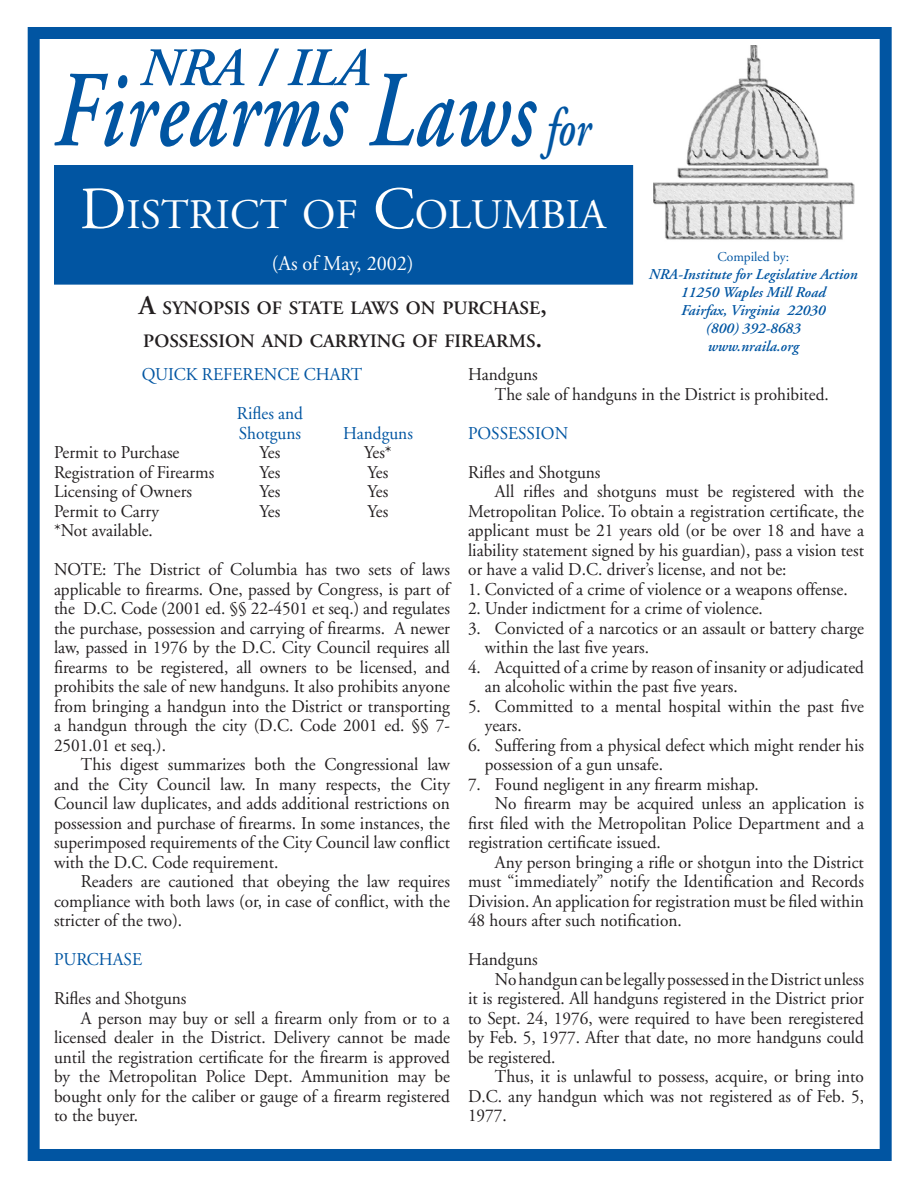
<style>
.page{position:relative;width:918px;height:1188px;background:#fff}
.page>*{position:absolute;margin:0;border:0;box-sizing:border-box;transform-origin:0 0}
.t1{font:italic 600 108px "Adobe Garamond";letter-spacing:.02em;color:#0155a2;scale:.75 1}
.t2{font:italic 600 54px "Adobe Garamond";color:#0155a2}
.t3{font:42px "Adobe Garamond";color:#fff}
.t4{font:21px "Adobe Garamond";color:#fff;scale:.96 1}
.t5{font:600 18.9px "Adobe Garamond";color:#231f20}
.t6{font:18px/19.5px "Adobe Garamond";color:#231f20;text-align:justify;scale:.96 1}
.t7{font:18px "Adobe Garamond";color:#0155a2;scale:.96 1}
.t8{font:italic 600 15px "Adobe Garamond";color:#0155a2}
.t9{font:13.5px "Adobe Garamond";color:#0155a2}
.s1{font-size:54px}
.s2{font-size:60px}
.s3{font-size:27px}
</style>
<div class="page">
<div style="left:28px;top:27px;width:864px;height:1134px;border:12px solid #0155a2"></div>
<div style="left:55px;top:166px;width:577px;height:118px;background:#0155a2"></div>
<div style="left:54px;top:165px;width:579px;height:120px;border:2px solid #0155a2"></div>
<img style="left:653px;top:45px;width:201px;height:195px">
<p class="t2" style="left:140px;top:38px;width:231px">NRA / ILA</p>
<p class="t1" style="left:54px;top:52px;width:717px">Firearms Laws <span class="s1">for</span></p>
<p class="t3" style="left:80px;top:192px;width:528px"><span class="s2">D</span>istrict of <span class="s2">C</span>olumbia</p>
<p class="t4" style="left:272px;top:252px;width:149px">(As of May, 2002)</p>
<p class="t5" style="left:139px;top:298px;width:410px"><span class="s3">A</span> SYNOPSIS OF STATE LAWS ON PURCHASE<span class="s3">,</span></p>
<p class="t5" style="left:143px;top:331px;width:401px">POSSESSION AND CARRYING OF FIREARMS<span class="s3">.</span></p>
<p class="t9" style="left:717px;top:249px;width:73px">Compiled by:</p>
<p class="t8" style="left:649px;top:266px;width:210px">NRA-Institute for Legislative Action</p>
<p class="t8" style="left:681px;top:284px;width:146px">11250 Waples Mill Road</p>
<p class="t8" style="left:681px;top:302px;width:146px">Fairfax, Virginia 22030</p>
<p class="t8" style="left:706px;top:320px;width:97px">(800) 392-8683</p>
<p class="t8" style="left:708px;top:338px;width:93px">www.nraila.org</p>
<p class="t7" style="left:142px;top:365px;width:231px">QUICK REFERENCE CHART</p>
<p class="t7" style="left:237px;top:404px;width:70px">Rifles and</p>
<p class="t7" style="left:239px;top:424px;width:66px">Shotguns</p>
<p class="t7" style="left:343px;top:424px;width:74px">Handguns</p>
<p class="t6" style="left:54px;top:443px;width:132px">Permit to Purchase</p>
<p class="t6" style="left:260px;top:443px;width:23px">Yes</p>
<p class="t6" style="left:364px;top:443px;width:30px">Yes*</p>
<p class="t6" style="left:54px;top:463px;width:168px">Registration of Firearms</p>
<p class="t6" style="left:260px;top:463px;width:23px">Yes</p>
<p class="t6" style="left:368px;top:463px;width:23px">Yes</p>
<p class="t6" style="left:54px;top:482px;width:145px">Licensing of Owners</p>
<p class="t6" style="left:260px;top:482px;width:23px">Yes</p>
<p class="t6" style="left:368px;top:482px;width:23px">Yes</p>
<p class="t6" style="left:54px;top:502px;width:111px">Permit to Carry</p>
<p class="t6" style="left:260px;top:502px;width:23px">Yes</p>
<p class="t6" style="left:368px;top:502px;width:23px">Yes</p>
<p class="t6" style="left:54px;top:521px;width:105px">*Not available.</p>
<p class="t6" style="left:54px;top:560px;width:414px">NOTE: The District of Columbia has two sets of laws applicable to firearms. One, passed by Congress, is part of the D.C. Code (2001 ed. §§ 22-4501 et seq.) and regulates the purchase, possession and carrying of firearms. A newer law, passed in 1976 by the D.C. City Council requires all firearms to be registered, all owners to be licensed, and prohibits the sale of new handguns. It also prohibits anyone from bringing a handgun into the District or transporting a handgun through the city (D.C. Code 2001 ed. §§ 7- 2501.01 et seq.).</p>
<p class="t6" style="left:54px;top:755px;width:414px;text-indent:27px">This digest summarizes both the Congressional law and the City Council law. In many respects, the City Council law duplicates, and adds additional restrictions on possession and purchase of firearms. In some instances, the superimposed requirements of the City Council law conflict with the D.C. Code requirement.</p>
<p class="t6" style="left:54px;top:872px;width:414px;text-indent:27px">Readers are cautioned that obeying the law requires compliance with both laws (or, in case of conflict, with the stricter of the two).</p>
<p class="t7" style="left:54px;top:950px;width:93px">PURCHASE</p>
<p class="t6" style="left:54px;top:989px;width:140px">Rifles and Shotguns</p>
<p class="t6" style="left:54px;top:1009px;width:414px;text-indent:27px">A person may buy or sell a firearm only from or to a licensed dealer in the District. Delivery cannot be made until the registration certificate for the firearm is approved by the Metropolitan Police Dept. Ammunition may be bought only for the caliber or gauge of a firearm registered to the buyer.</p>
<p class="t6" style="left:468px;top:365px;width:74px">Handguns</p>
<p class="t6" style="left:495px;top:385px;width:349px">The sale of handguns in the District is prohibited.</p>
<p class="t7" style="left:468px;top:424px;width:106px">POSSESSION</p>
<p class="t6" style="left:468px;top:463px;width:140px">Rifles and Shotguns</p>
<p class="t6" style="left:468px;top:482px;width:414px;text-indent:27px">All rifles and shotguns must be registered with the Metropolitan Police. To obtain a registration certificate, the applicant must be 21 years old (or be over 18 and have a liability statement signed by his guardian), pass a vision test or have a valid D.C. driver’s license, and not be:</p>
<p class="t6" style="left:468px;top:580px;width:397px">1. Convicted of a crime of violence or a weapons offense.</p>
<p class="t6" style="left:468px;top:599px;width:309px">2. Under indictment for a crime of violence.</p>
<p class="t6" style="left:485px;top:619px;width:396px;text-indent:-17px">3. Convicted of a narcotics or an assault or battery charge within the last five years.</p>
<p class="t6" style="left:485px;top:658px;width:396px;text-indent:-17px">4. Acquitted of a crime by reason of insanity or adjudicated an alcoholic within the past five years.</p>
<p class="t6" style="left:485px;top:697px;width:396px;text-indent:-17px">5. Committed to a mental hospital within the past five years.</p>
<p class="t6" style="left:485px;top:736px;width:396px;text-indent:-17px">6. Suffering from a physical defect which might render his possession of a gun unsafe.</p>
<p class="t6" style="left:468px;top:775px;width:304px">7. Found negligent in any firearm mishap.</p>
<p class="t6" style="left:468px;top:794px;width:414px;text-indent:27px">No firearm may be acquired unless an application is first filed with the Metropolitan Police Department and a registration certificate issued.</p>
<p class="t6" style="left:468px;top:853px;width:414px;text-indent:27px">Any person bringing a rifle or shotgun into the District must “immediately” notify the Identification and Records Division. An application for registration must be filed within 48 hours after such notification.</p>
<p class="t6" style="left:468px;top:950px;width:74px">Handguns</p>
<p class="t6" style="left:468px;top:970px;width:414px;text-indent:27px">No handgun can be legally possessed in the District unless it is registered. All handguns registered in the District prior to Sept. 24, 1976, were required to have been reregistered by Feb. 5, 1977. After that date, no more handguns could be registered.</p>
<p class="t6" style="left:468px;top:1067px;width:414px;text-indent:27px">Thus, it is unlawful to possess, acquire, or bring into D.C. any handgun which was not registered as of Feb. 5, 1977.</p>
</div>
